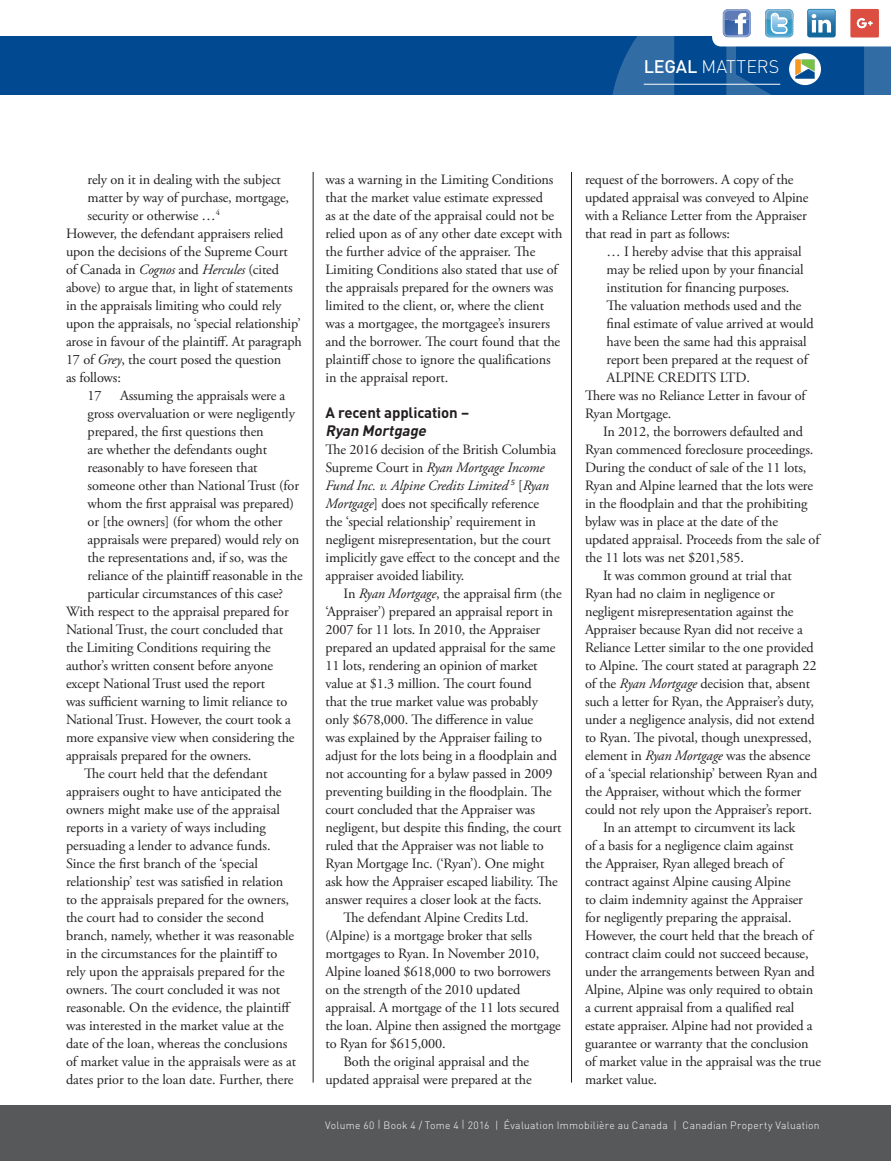
<style>
.page{position:relative;width:891px;height:1161px;background:#fff}
.page>*{position:absolute;margin:0;border:0;box-sizing:border-box;transform-origin:0 0}
.TOC_-_Departments{font:300 18px "DIN";color:#fff}
.Sub-Head{font:700 15px/18px "DIN";letter-spacing:-.01em;color:#231f20}
.BT{font:14.25px/18px "Adobe Garamond Pro";letter-spacing:-.01em;color:#231f20}
.BT_1{font:14.25px/18px "Adobe Garamond Pro";letter-spacing:-.01em;color:#231f20}
.t1{font:300 10.5px "DIN";letter-spacing:.03em;color:#fff}
.s1{font-weight:500}
.s2{font-style:italic}
</style>
<div class="page">
<div style="left:0;top:37px;width:891px;height:58px;background:#014990"></div>
<svg style="left:609px;top:36px;width:282px;height:59px"></svg>
<hr style="left:644px;top:84px;width:136px;height:1px;background:#fff">
<hr style="left:313px;top:172px;width:1px;height:911px;background:#231f20">
<hr style="left:571px;top:172px;width:1px;height:911px;background:#231f20">
<div style="left:0;top:1106px;width:891px;height:55px;background:#57585a"></div>
<svg style="left:712px;top:8px;width:179px;height:38px"></svg>
<p class="TOC_-_Departments" style="left:644px;top:56px;width:137px"><span class="s1">LEGAL</span> MATTERS</p>
<p class="BT" style="left:88px;top:171px;width:203px">rely on it in dealing with the subject matter by way of purchase, mortgage, security or otherwise …<sup>4</sup></p>
<p class="BT_1" style="left:66px;top:225px;width:237px">However, the defendant appraisers relied upon the decisions of the Supreme Court of Canada in <span class="s2">Cognos</span> and <span class="s2">Hercules</span> (cited above) to argue that, in light of statements in the appraisals limiting who could rely upon the appraisals, no ‘special relationship’ arose in favour of the plaintiff. At paragraph 17 of <span class="s2">Grey</span>, the court posed the question<br>as follows:</p>
<p class="BT" style="left:88px;top:387px;width:16px">17</p>
<p class="BT" style="left:88px;top:387px;width:217px;text-indent:32px">Assuming the appraisals were a gross overvaluation or were negligently prepared, the first questions then<br>are whether the defendants ought reasonably to have foreseen that someone other than National Trust (for whom the first appraisal was prepared) or [the owners] (for whom the other appraisals were prepared) would rely on the representations and, if so, was the reliance of the plaintiff reasonable in the particular circumstances of this case?</p>
<p class="BT_1" style="left:66px;top:603px;width:230px">With respect to the appraisal prepared for National Trust, the court concluded that the Limiting Conditions requiring the author’s written consent before anyone except National Trust used the report<br>was sufficient warning to limit reliance to National Trust. However, the court took a more expansive view when considering the appraisals prepared for the owners.</p>
<p class="BT" style="left:66px;top:765px;width:232px;text-indent:18px">The court held that the defendant appraisers ought to have anticipated the owners might make use of the appraisal reports in a variety of ways including persuading a lender to advance funds.<br>Since the first branch of the ‘special relationship’ test was satisfied in relation to the appraisals prepared for the owners, the court had to consider the second branch, namely, whether it was reasonable in the circumstances for the plaintiff to rely upon the appraisals prepared for the owners. The court concluded it was not reasonable. On the evidence, the plaintiff was interested in the market value at the date of the loan, whereas the conclusions of market value in the appraisals were as at dates prior to the loan date. Further, there</p>
<p class="BT" style="left:326px;top:171px;width:238px">was a warning in the Limiting Conditions that the market value estimate expressed<br>as at the date of the appraisal could not be relied upon as of any other date except with the further advice of the appraiser. The Limiting Conditions also stated that use of the appraisals prepared for the owners was limited to the client, or, where the client was a mortgagee, the mortgagee’s insurers and the borrower. The court found that the plaintiff chose to ignore the qualifications in the appraisal report.</p>
<p class="Sub-Head" style="left:326px;top:403px;width:145px">A recent application –<br><span class="s2">Ryan Mortgage</span></p>
<p class="BT" style="left:326px;top:441px;width:236px">The 2016 decision of the British Columbia Supreme Court in <span class="s2">Ryan Mortgage Income Fund Inc. v. Alpine Credits Limited</span> <sup>5</sup> [<span class="s2">Ryan Mortgage</span>] does not specifically reference the ‘special relationship’ requirement in negligent misrepresentation, but the court implicitly gave effect to the concept and the appraiser avoided liability.</p>
<p class="BT" style="left:326px;top:585px;width:238px;text-indent:18px">In <span class="s2">Ryan Mortgage</span>, the appraisal firm (the ‘Appraiser’) prepared an appraisal report in 2007 for 11 lots. In 2010, the Appraiser prepared an updated appraisal for the same 11 lots, rendering an opinion of market value at $1.3 million. The court found<br>that the true market value was probably only $678,000. The difference in value<br>was explained by the Appraiser failing to adjust for the lots being in a floodplain and not accounting for a bylaw passed in 2009 preventing building in the floodplain. The court concluded that the Appraiser was negligent, but despite this finding, the court ruled that the Appraiser was not liable to Ryan Mortgage Inc. (‘Ryan’). One might ask how the Appraiser escaped liability. The answer requires a closer look at the facts.</p>
<p class="BT" style="left:326px;top:909px;width:237px;text-indent:18px">The defendant Alpine Credits Ltd. (Alpine) is a mortgage broker that sells mortgages to Ryan. In November 2010, Alpine loaned $618,000 to two borrowers on the strength of the 2010 updated appraisal. A mortgage of the 11 lots secured the loan. Alpine then assigned the mortgage to Ryan for $615,000.</p>
<p class="BT" style="left:326px;top:1053px;width:208px;text-align:right">Both the original appraisal and the updated appraisal were prepared at the</p>
<p class="BT" style="left:585px;top:171px;width:225px">request of the borrowers. A copy of the updated appraisal was conveyed to Alpine with a Reliance Letter from the Appraiser that read in part as follows:</p>
<p class="BT" style="left:607px;top:243px;width:209px">… I hereby advise that this appraisal may be relied upon by your financial institution for financing purposes.<br>The valuation methods used and the final estimate of value arrived at would have been the same had this appraisal report been prepared at the request of ALPINE CREDITS LTD.</p>
<p class="BT_1" style="left:585px;top:387px;width:222px">There was no Reliance Letter in favour of<br>Ryan Mortgage.</p>
<p class="BT" style="left:585px;top:423px;width:236px;text-indent:18px">In 2012, the borrowers defaulted and Ryan commenced foreclosure proceedings.<br>During the conduct of sale of the 11 lots, Ryan and Alpine learned that the lots were in the floodplain and that the prohibiting bylaw was in place at the date of the updated appraisal. Proceeds from the sale of the 11 lots was net $201,585.</p>
<p class="BT" style="left:585px;top:567px;width:234px;text-indent:18px">It was common ground at trial that Ryan had no claim in negligence or negligent misrepresentation against the Appraiser because Ryan did not receive a Reliance Letter similar to the one provided to Alpine. The court stated at paragraph 22 of the <span class="s2">Ryan Mortgage</span> decision that, absent such a letter for Ryan, the Appraiser’s duty, under a negligence analysis, did not extend to Ryan. The pivotal, though unexpressed, element in <span class="s2">Ryan Mortgage</span> was the absence of a ‘special relationship’ between Ryan and the Appraiser, without which the former could not rely upon the Appraiser’s report.</p>
<p class="BT" style="left:585px;top:819px;width:238px;text-indent:18px">In an attempt to circumvent its lack<br>of a basis for a negligence claim against<br>the Appraiser, Ryan alleged breach of contract against Alpine causing Alpine<br>to claim indemnity against the Appraiser for negligently preparing the appraisal.<br>However, the court held that the breach of contract claim could not succeed because, under the arrangements between Ryan and Alpine, Alpine was only required to obtain a current appraisal from a qualified real estate appraiser. Alpine had not provided a guarantee or warranty that the conclusion of market value in the appraisal was the true market value.</p>
<p class="t1" style="left:325px;top:1119px;width:496px">Volume 60 | Book 4 / Tome 4 | 2016 | Évaluation Immobilière au Canada | Canadian Property Valuation</p>
</div>
